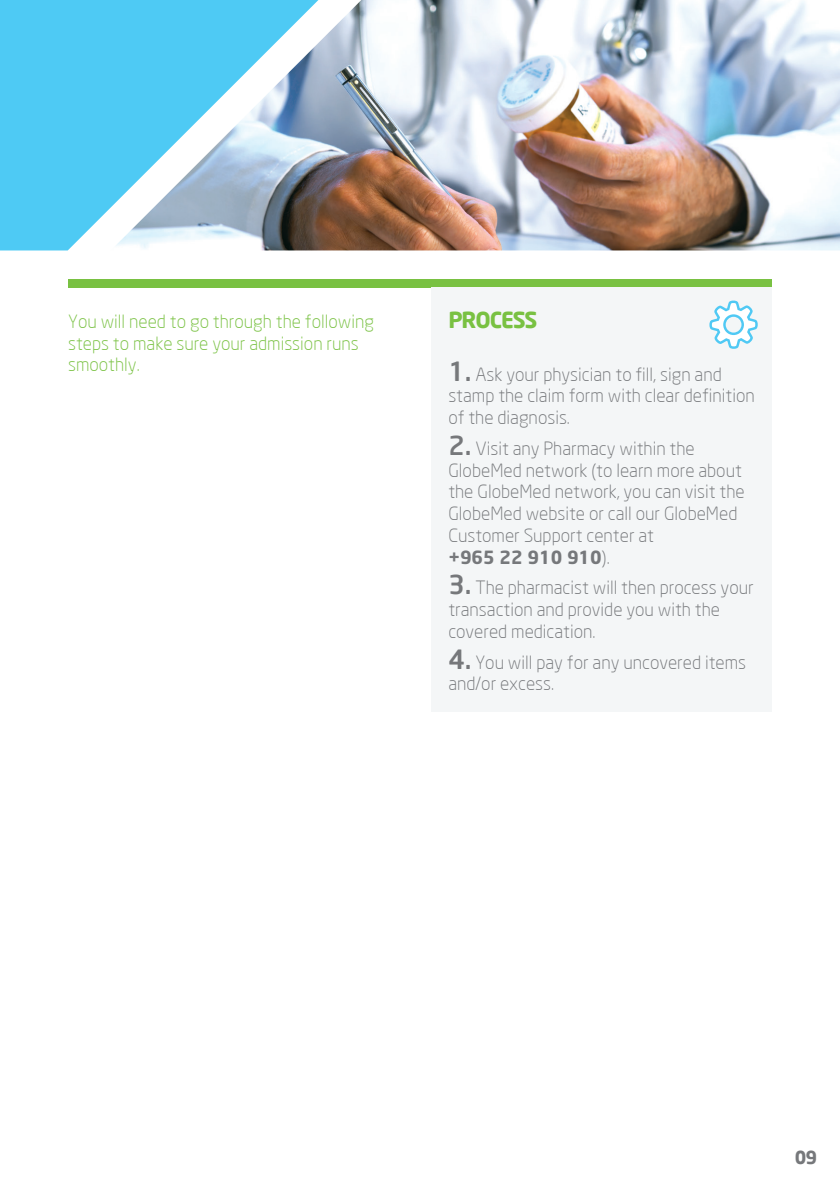
<style>
.page{position:relative;width:840px;height:1191px;background:#fff}
.page>*{position:absolute;margin:0;border:0;box-sizing:border-box;transform-origin:0 0}
.t1{font:700 22px "Neo Sans";letter-spacing:-.05em;color:#79c142}
.t2{font:300 18px/21.6px "Neo Sans";color:#76787b}
.t3{font:300 18px/21.6px "Neo Sans";color:#79c142}
.t4{font:700 18px "Neo Sans";color:#76787b}
.s1{font-weight:500;font-size:26px}
.s2{font-weight:700}
</style>
<div class="page">
<div style="left:0;top:0;width:111px;height:250px;background:#4ecaf4"></div>
<div style="left:68px;top:279px;width:703px;height:9px;background:#79c142"></div>
<div style="left:431px;top:288px;width:340px;height:424px;background:#f4f6f7"></div>
<img style="left:111px;top:0;width:728px;height:250px">
<svg style="left:709px;top:300px;width:48px;height:49px"></svg>
<p class="t3" style="left:68px;top:310px;width:307px">You will need to go through the following steps to make sure your admission runs smoothly.</p>
<p class="t1" style="left:448px;top:305px;width:91px">PROCESS</p>
<p class="t2" style="left:448px;top:363px;width:308px"><span class="s1">1.</span> Ask your physician to fill, sign and stamp the claim form with clear definition of the diagnosis.</p>
<p class="t2" style="left:448px;top:437px;width:298px"><span class="s1">2.</span> Visit any Pharmacy within the<br>GlobeMed network (to learn more about the GlobeMed network, you can visit the<br>GlobeMed website or call our GlobeMed<br>Customer Support center at<br><span class="s2">+965 22 910 910</span>).</p>
<p class="t2" style="left:448px;top:577px;width:306px"><span class="s1">3.</span> The pharmacist will then process your transaction and provide you with the covered medication.</p>
<p class="t2" style="left:448px;top:651px;width:299px"><span class="s1">4.</span> You will pay for any uncovered items and/or excess.</p>
<p class="t4" style="left:794px;top:1145px;width:24px">09</p>
</div>
